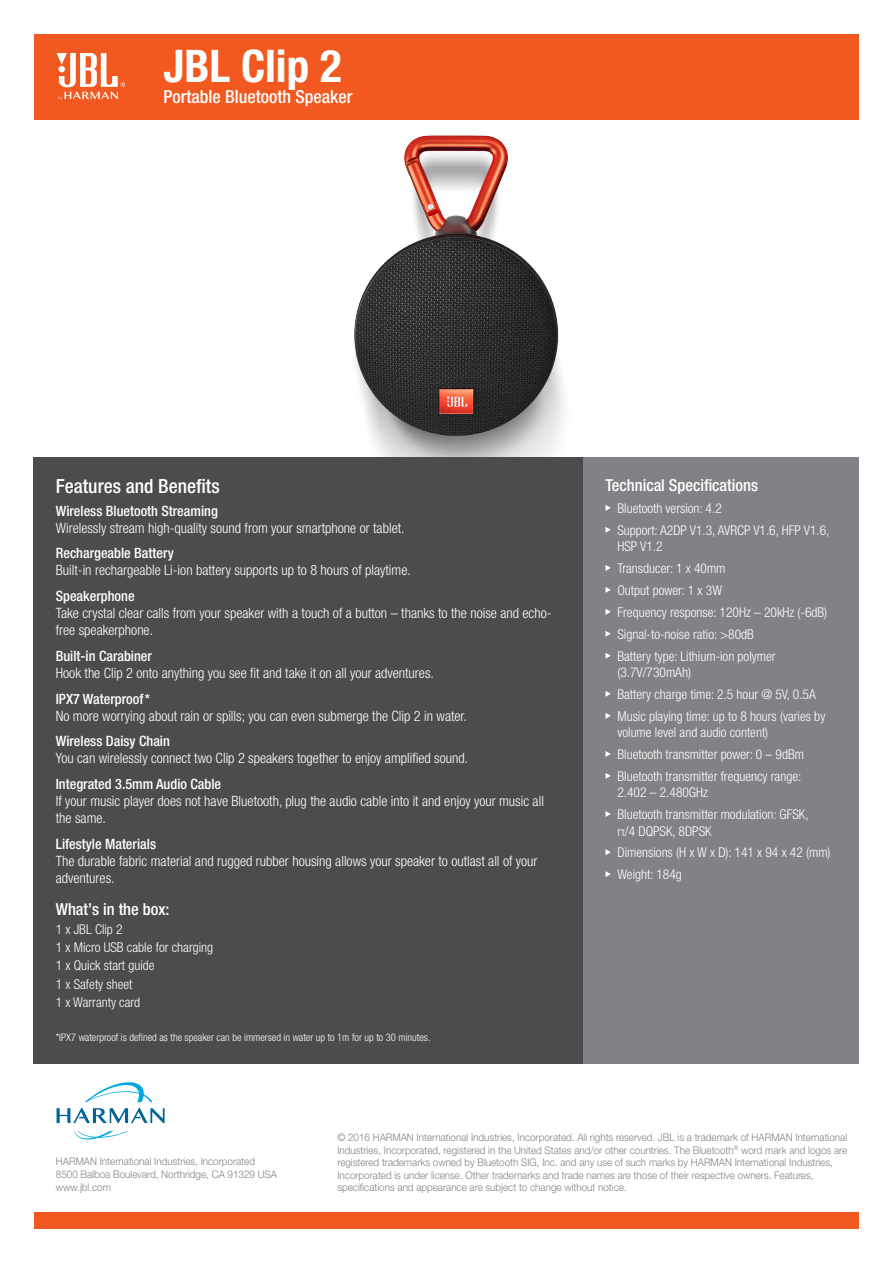
<style>
.page{position:relative;width:893px;height:1263px;background:#fff}
.page>*{position:absolute;margin:0;border:0;box-sizing:border-box;transform-origin:0 0}
.t1{font:700 condensed 45px "Helvetica Neue LT Pro";color:#fff}
.t2{font:500 condensed 19.5px "Helvetica Neue LT Pro";color:#fff}
.t3{font:500 condensed 18px "Helvetica Neue LT Pro";color:#fff}
.t4{font:500 condensed 16.5px "Helvetica Neue LT Pro";color:#fff}
.t5{font:300 condensed 14.25px/17.1px "Helvetica Neue LT Pro";color:#fff}
.t6{font:500 condensed 14.25px "Helvetica Neue LT Pro";color:#fff}
.t7{font:300 condensed 13.5px/16.2px "Helvetica Neue LT Pro";color:#fff}
.t8{font:300 10.5px/12.6px "Helvetica Neue LT Std";color:#808285;scale:.94 1}
.t9{font:300 condensed 10.5px "Helvetica Neue LT Pro";color:#fff}
</style>
<div class="page">
<img style="left:258px;top:119px;width:402px;height:338px">
<div style="left:34px;top:1213px;width:825px;height:16px;background:#f15921"></div>
<div style="left:583px;top:457px;width:275px;height:606px;background:#808285"></div>
<svg style="left:605px;top:505px;width:6px;height:6px"></svg>
<svg style="left:605px;top:527px;width:6px;height:6px"></svg>
<svg style="left:605px;top:565px;width:6px;height:6px"></svg>
<svg style="left:605px;top:587px;width:6px;height:6px"></svg>
<svg style="left:605px;top:609px;width:6px;height:6px"></svg>
<svg style="left:605px;top:631px;width:6px;height:6px"></svg>
<svg style="left:605px;top:653px;width:6px;height:6px"></svg>
<svg style="left:605px;top:691px;width:6px;height:6px"></svg>
<svg style="left:605px;top:713px;width:6px;height:6px"></svg>
<svg style="left:605px;top:751px;width:6px;height:6px"></svg>
<svg style="left:605px;top:773px;width:6px;height:6px"></svg>
<svg style="left:605px;top:811px;width:6px;height:6px"></svg>
<svg style="left:605px;top:849px;width:6px;height:6px"></svg>
<svg style="left:605px;top:871px;width:6px;height:6px"></svg>
<div style="left:34px;top:34px;width:825px;height:85px;background:#f15921"></div>
<svg style="left:85px;top:1082px;width:67px;height:20px"></svg>
<svg style="left:74px;top:1131px;width:54px;height:9px"></svg>
<svg style="left:57px;top:1108px;width:108px;height:15px"></svg>
<svg style="left:57px;top:53px;width:68px;height:47px"></svg>
<div style="left:33px;top:457px;width:550px;height:606px;background:#4b4c4d"></div>
<p class="t1" style="left:163px;top:39px;width:180px">JBL Clip 2</p>
<p class="t3" style="left:163px;top:86px;width:190px">Portable Bluetooth Speaker</p>
<p class="t2" style="left:56px;top:475px;width:165px">Features and Benefits</p>
<p class="t6" style="left:56px;top:502px;width:164px">Wireless Bluetooth Streaming</p>
<p class="t5" style="left:56px;top:519px;width:350px">Wirelessly stream high-quality sound from your smartphone or tablet.</p>
<p class="t6" style="left:56px;top:545px;width:120px">Rechargeable Battery</p>
<p class="t5" style="left:56px;top:562px;width:357px">Built-in rechargeable Li-ion battery supports up to 8 hours of playtime.</p>
<p class="t6" style="left:56px;top:587px;width:80px">Speakerphone</p>
<p class="t5" style="left:56px;top:604px;width:497px">Take crystal clear calls from your speaker with a touch of a button – thanks to the noise and echo&shy;free speakerphone.</p>
<p class="t6" style="left:56px;top:647px;width:98px">Built-in Carabiner</p>
<p class="t5" style="left:56px;top:664px;width:380px">Hook the Clip 2 onto anything you see fit and take it on all your adventures.</p>
<p class="t6" style="left:56px;top:690px;width:96px">IPX7 Waterproof*</p>
<p class="t5" style="left:56px;top:707px;width:413px">No more worrying about rain or spills; you can even submerge the Clip 2 in water.</p>
<p class="t6" style="left:56px;top:733px;width:116px">Wireless Daisy Chain</p>
<p class="t5" style="left:56px;top:750px;width:414px">You can wirelessly connect two Clip 2 speakers together to enjoy amplified sound.</p>
<p class="t6" style="left:56px;top:775px;width:167px">Integrated 3.5mm Audio Cable</p>
<p class="t5" style="left:56px;top:792px;width:490px">If your music player does not have Bluetooth, plug the audio cable into it and enjoy your music all the same.</p>
<p class="t6" style="left:56px;top:835px;width:102px">Lifestyle Materials</p>
<p class="t5" style="left:56px;top:852px;width:483px">The durable fabric material and rugged rubber housing allows your speaker to outlast all of your adventures.</p>
<p class="t4" style="left:56px;top:900px;width:115px">What’s in the box:</p>
<p class="t7" style="left:56px;top:921px;width:68px">1 x JBL Clip 2</p>
<p class="t7" style="left:56px;top:939px;width:159px">1 x Micro USB cable for charging</p>
<p class="t7" style="left:56px;top:957px;width:100px">1 x Quick start guide</p>
<p class="t7" style="left:56px;top:976px;width:78px">1 x Safety sheet</p>
<p class="t7" style="left:56px;top:994px;width:86px">1 x Warranty card</p>
<p class="t9" style="left:56px;top:1031px;width:376px">*IPX7 waterproof is defined as the speaker can be immersed in water up to 1m for up to 30 minutes.</p>
<p class="t4" style="left:605px;top:475px;width:154px">Technical Specifications</p>
<p class="t7" style="left:617px;top:500px;width:106px">Bluetooth version: 4.2</p>
<p class="t7" style="left:617px;top:522px;width:213px">Support: A2DP V1.3, AVRCP V1.6, HFP V1.6,<br>HSP V1.2</p>
<p class="t7" style="left:617px;top:560px;width:110px">Transducer: 1 x 40mm</p>
<p class="t7" style="left:617px;top:582px;width:106px">Output power: 1 x 3W</p>
<p class="t7" style="left:617px;top:604px;width:211px">Frequency response: 120Hz – 20kHz (-6dB)</p>
<p class="t7" style="left:617px;top:626px;width:138px">Signal-to-noise ratio: &gt;80dB</p>
<p class="t7" style="left:617px;top:648px;width:160px">Battery type: Lithium-ion polymer (3.7V/730mAh)</p>
<p class="t7" style="left:617px;top:686px;width:200px">Battery charge time: 2.5 hour @ 5V, 0.5A</p>
<p class="t7" style="left:617px;top:708px;width:209px">Music playing time: up to 8 hours (varies by volume level and audio content)</p>
<p class="t7" style="left:617px;top:746px;width:188px">Bluetooth transmitter power: 0 – 9dBm</p>
<p class="t7" style="left:617px;top:768px;width:185px">Bluetooth transmitter frequency range:<br>2.402 – 2.480GHz</p>
<p class="t7" style="left:617px;top:806px;width:193px">Bluetooth transmitter modulation: GFSK, π/4 DQPSK, 8DPSK</p>
<p class="t7" style="left:617px;top:844px;width:215px">Dimensions (H x W x D): 141 x 94 x 42 (mm)</p>
<p class="t7" style="left:617px;top:866px;width:66px">Weight: 184g</p>
<p class="t8" style="left:56px;top:1155px;width:213px">HARMAN International Industries, Incorporated</p>
<p class="t8" style="left:56px;top:1168px;width:237px">8500 Balboa Boulevard, Northridge, CA 91329 USA</p>
<p class="t8" style="left:56px;top:1180px;width:60px">www.jbl.com</p>
<p class="t8" style="left:337px;top:1131px;width:544px">© 2016 HARMAN International Industries, Incorporated. All rights reserved. JBL is a trademark of HARMAN International Industries, Incorporated, registered in the United States and/or other countries. The Bluetooth<sup>®</sup> word mark and logos are registered trademarks owned by Bluetooth SIG, Inc. and any use of such marks by HARMAN International Industries, Incorporated is under license. Other trademarks and trade names are those of their respective owners. Features, specifications and appearance are subject to change without notice.</p>
</div>
